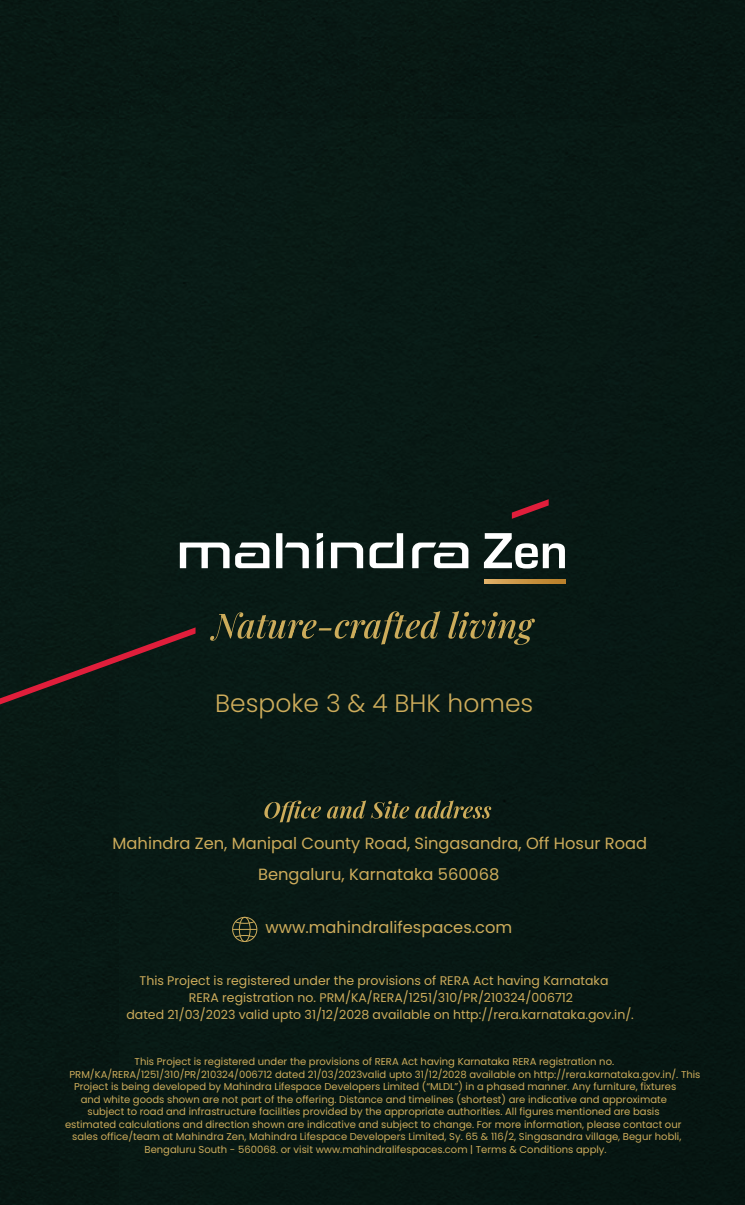
<style>
.page{position:relative;width:745px;height:1205px;background:#fff}
.page>*{position:absolute;margin:0;border:0;box-sizing:border-box;transform-origin:0 0}
.t1{font:300 25px "Poppins";color:#cdac5b}
.t2{font:16.25px/31px "Poppins";color:#cdac5b;text-align:center}
.t3{font:12.5px "Poppins";color:#cdac5b}
.t4{font:10px "Poppins";color:#cdac5b}
</style>
<div class="page">
<div style="left:0;top:0;width:744px;height:1205px;background:#081914"></div>
<div style="left:0;top:499px;width:548px;height:205px;background:#091a15"></div>
<svg style="left:359px;top:758px;width:26px;height:1px"></svg>
<svg style="left:484px;top:580px;width:80px;height:4px"></svg>
<svg style="left:180px;top:533px;width:288px;height:35px"></svg>
<svg style="left:483px;top:533px;width:81px;height:35px"></svg>
<svg style="left:210px;top:611px;width:230px;height:33px"></svg>
<svg style="left:448px;top:611px;width:86px;height:34px"></svg>
<svg style="left:264px;top:800px;width:227px;height:22px"></svg>
<svg style="left:230px;top:916px;width:28px;height:28px"></svg>
<h1 class="t1" style="left:215px;top:688px;width:319px">Bespoke 3 &amp; 4 BHK homes</h1>
<h2 class="t2" style="left:112px;top:828px;width:535px">Mahindra Zen, Manipal County Road, Singasandra, Off Hosur Road<br>Bengaluru, Karnataka 560068</h2>
<h2 class="t2" style="left:265px;top:912px;width:248px">www.mahindralifespaces.com</h2>
<p class="t3" style="left:139px;top:973px;width:470px">This Project is registered under the provisions of RERA Act having Karnataka</p>
<p class="t3" style="left:189px;top:990px;width:385px">RERA registration no. PRM/KA/RERA/1251/310/PR/210324/006712</p>
<p class="t3" style="left:126px;top:1007px;width:508px">dated 21/03/2023 valid upto 31/12/2028 available on http://rera.karnataka.gov.in/.</p>
<p class="t4" style="left:134px;top:1056px;width:480px">This Project is registered under the provisions of RERA Act having Karnataka RERA registration no.</p>
<p class="t4" style="left:69px;top:1068px;width:632px">PRM/KA/RERA/1251/310/PR/210324/006712 dated 21/03/2023valid upto 31/12/2028 available on http://rera.karnataka.gov.in/. This</p>
<p class="t4" style="left:74px;top:1081px;width:603px">Project is being developed by Mahindra Lifespace Developers Limited (“MLDL”) in a phased manner. Any furniture, fixtures</p>
<p class="t4" style="left:81px;top:1093px;width:587px">and white goods shown are not part of the offering. Distance and timelines (shortest) are indicative and approximate</p>
<p class="t4" style="left:87px;top:1106px;width:573px">subject to road and infrastructure facilities provided by the appropriate authorities. All figures mentioned are basis</p>
<p class="t4" style="left:65px;top:1118px;width:617px">estimated calculations and direction shown are indicative and subject to change. For more information, please contact our</p>
<p class="t4" style="left:72px;top:1131px;width:610px">sales office/team at Mahindra Zen, Mahindra Lifespace Developers Limited, Sy. 65 &amp; 116/2, Singasandra village, Begur hobli,</p>
<p class="t4" style="left:144px;top:1143px;width:463px">Bengaluru South - 560068. or visit www.mahindralifespaces.com | Terms &amp; Conditions apply.</p>
</div>
